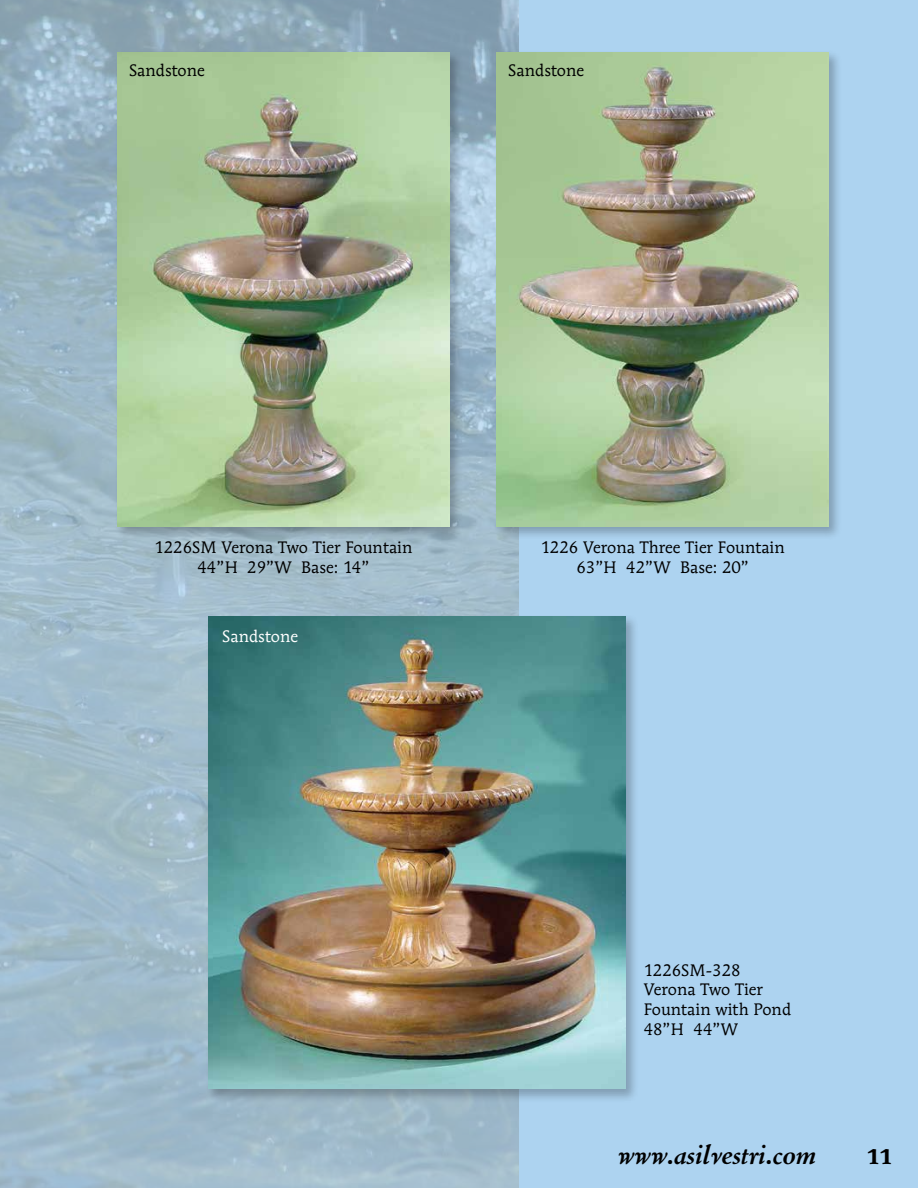
<style>
.page{position:relative;width:918px;height:1188px;background:#add3f0}
.page>*{position:absolute;margin:0;border:0;box-sizing:border-box;transform-origin:0 0}
.t1{font:27px "LTC Cloister Bold Cursive";color:#000}
.t2{font:700 21px "Mendoza Roman";color:#000}
.t3{font:16.5px/19.8px "Mendoza Roman";color:#000;text-align:center}
.t4{font:16.5px "Mendoza Roman";color:#fff}
</style>
<div class="page">
<img style="left:0;top:0;width:518px;height:1188px">
<div style="left:114px;top:49px;width:349px;height:492px;background:#000;opacity:.25"></div>
<img style="left:117px;top:52px;width:333px;height:475px">
<div style="left:206px;top:613px;width:433px;height:490px;background:#000;opacity:.25"></div>
<img style="left:208px;top:616px;width:418px;height:473px">
<div style="left:494px;top:49px;width:349px;height:492px;background:#000;opacity:.25"></div>
<img style="left:497px;top:52px;width:332px;height:475px">
<p class="t3" style="left:129px;top:60px;width:77px">Sandstone</p>
<p class="t3" style="left:508px;top:60px;width:77px">Sandstone</p>
<p class="t3" style="left:155px;top:537px;width:260px">1226SM Verona Two Tier Fountain<br>44”H 29”W Base: 14”</p>
<p class="t4" style="left:222px;top:627px;width:77px">Sandstone</p>
<p class="t3" style="left:541px;top:537px;width:246px">1226 Verona Three Tier Fountain<br>63”H 42”W Base: 20”</p>
<p class="t3" style="left:644px;top:960px;width:149px;text-align:left">1226SM-328<br>Verona Two Tier<br>Fountain with Pond<br>48”H 44”W</p>
<p class="t1" style="left:618px;top:1141px;width:200px">www.asilvestri.com</p>
<p class="t2" style="left:867px;top:1144px;width:28px">11</p>
</div>
